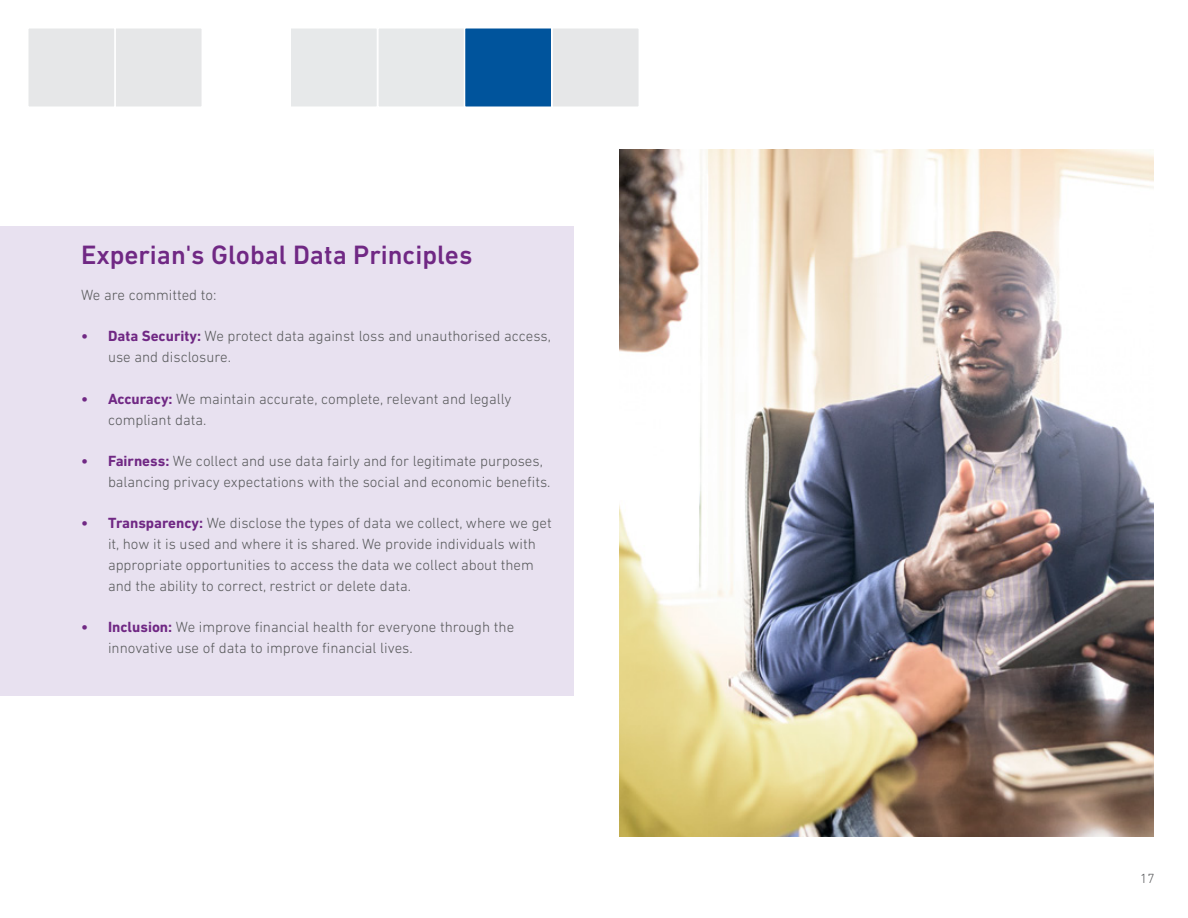
<style>
.page{position:relative;width:1188px;height:918px;background:#fff}
.page>*{position:absolute;margin:0;border:0;box-sizing:border-box;transform-origin:0 0}
.t1{font:500 27px "DIN Next W1 G";color:#702884}
.t2{font:300 15px/21px "DIN Next W1 G";color:#58595b}
.t3{font:300 13.5px "DIN Next W1 G";color:#58595b}
.s1{font-weight:700;color:#702884}
</style>
<div class="page">
<div style="left:0;top:226px;width:574px;height:470px;background:#e8e1f0"></div>
<img style="left:620px;top:149px;width:533px;height:688px">
<div style="left:290px;top:27px;width:88px;height:81px;background:#e7e9ea;border:2px solid #fff"></div>
<div style="left:377px;top:27px;width:89px;height:81px;background:#e7e9ea;border:2px solid #fff"></div>
<div style="left:464px;top:27px;width:88px;height:81px;background:#00549c;border:2px solid #fff"></div>
<div style="left:551px;top:27px;width:89px;height:81px;background:#e6e7e8;border:2px solid #fff"></div>
<div style="left:114px;top:27px;width:89px;height:81px;background:#e6e7e8;border:2px solid #fff"></div>
<div style="left:27px;top:27px;width:89px;height:81px;background:#e6e7e8;border:2px solid #fff"></div>
<h1 class="t1" style="left:81px;top:240px;width:393px">Experian's Global Data Principles</h1>
<p class="t2" style="left:81px;top:284px;width:137px">We are committed to:</p>
<p class="t2" style="left:108px;top:326px;width:444px;text-indent:-27px"><span class="s1">• Data Security:</span> We protect data against loss and unauthorised access, use and disclosure.</p>
<p class="t2" style="left:108px;top:388px;width:405px;text-indent:-27px"><span class="s1">• Accuracy:</span> We maintain accurate, complete, relevant and legally compliant data.</p>
<p class="t2" style="left:108px;top:450px;width:444px;text-indent:-27px"><span class="s1">• Fairness:</span> We collect and use data fairly and for legitimate purposes, balancing privacy expectations with the social and economic benefits.</p>
<p class="t2" style="left:108px;top:512px;width:445px;text-indent:-27px"><span class="s1">• Transparency:</span> We disclose the types of data we collect, where we get it, how it is used and where it is shared. We provide individuals with appropriate opportunities to access the data we collect about them and the ability to correct, restrict or delete data.</p>
<p class="t2" style="left:108px;top:617px;width:408px;text-indent:-27px"><span class="s1">• Inclusion:</span> We improve financial health for everyone through the innovative use of data to improve financial lives.</p>
<p class="t3" style="left:1140px;top:870px;width:16px">17</p>
</div>
